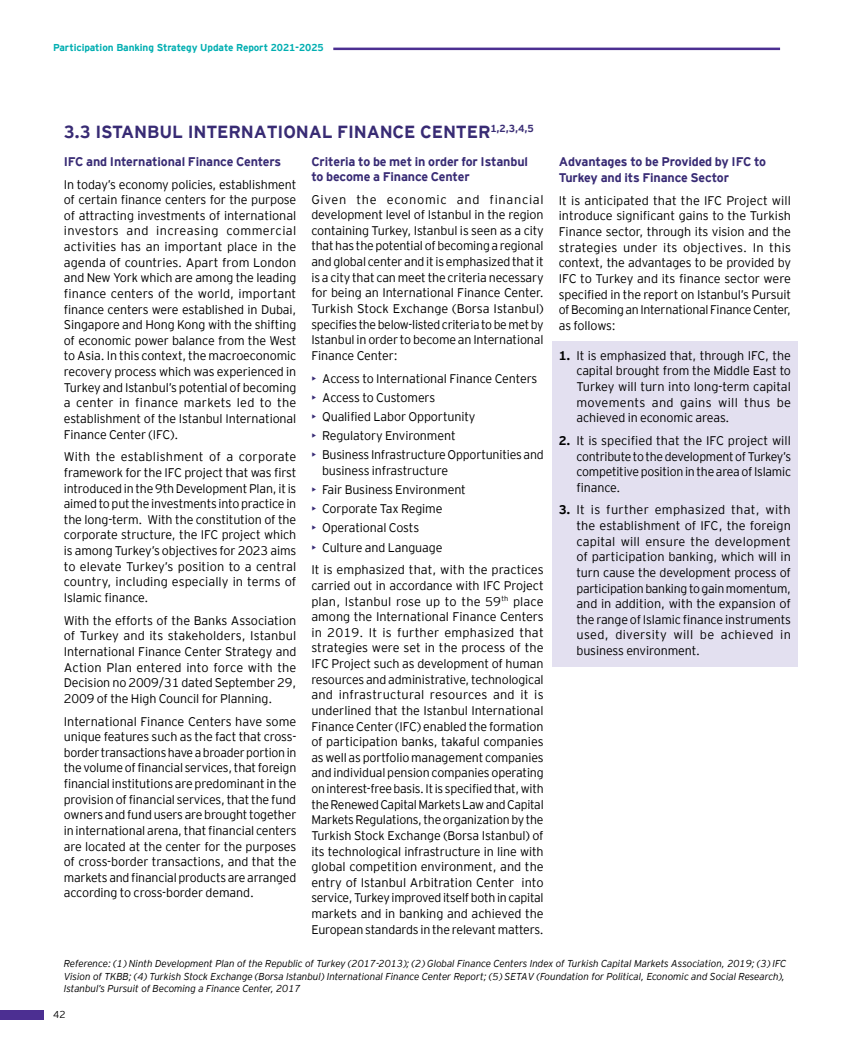
<style>
.page{position:relative;width:851px;height:1063px;background:#fff}
.page>*{position:absolute;margin:0;border:0;box-sizing:border-box;transform-origin:0 0}
.t1{font:700 17.5px "EY Interstate";letter-spacing:-.01em;color:#382b74}
.t2{font:300 12.5px/15.6px "EY Interstate";letter-spacing:-.01em;color:#000;text-align:justify}
.t3{font:700 12.5px/15px "EY Interstate";letter-spacing:-.01em;color:#382b74}
.t4{font:italic 300 10px/12.5px "EY Interstate";letter-spacing:-.01em;color:#000}
.t5{font:700 10px "EY Interstate";letter-spacing:-.01em;color:#00aeb1}
.t6{font:300 10px "EY Interstate";color:#000}
.s1{color:#382b74}
.s2{font-weight:700}
</style>
<div class="page">
<hr style="left:333px;top:48px;width:447px;height:2px;background:#4c2f92">
<div style="left:0;top:1010px;width:44px;height:9px;background:#4c2f92"></div>
<div style="left:552px;top:342px;width:246px;height:325px;background:#e3e0f0"></div>
<p class="t5" style="left:53px;top:40px;width:272px">Participation Banking Strategy Update Report 2021-2025</p>
<h1 class="t1" style="left:64px;top:119px;width:471px">3.3 ISTANBUL INTERNATIONAL FINANCE CENTER<sup>1,2,3,4,5</sup></h1>
<p class="t3" style="left:64px;top:153px;width:219px">IFC and International Finance Centers</p>
<p class="t2" style="left:64px;top:176px;width:234px">In today’s economy policies, establishment of certain finance centers for the purpose of attracting investments of international investors and increasing commercial activities has an important place in the agenda of countries. Apart from London and New York which are among the leading finance centers of the world, important finance centers were established in Dubai, Singapore and Hong Kong with the shifting of economic power balance from the West to Asia. In this context, the macroeconomic recovery process which was experienced in Turkey and Istanbul’s potential of becoming a center in finance markets led to the establishment of the Istanbul International Finance Center (IFC).</p>
<p class="t2" style="left:64px;top:448px;width:234px">With the establishment of a corporate framework for the IFC project that was first introduced in the 9th Development Plan, it is aimed to put the investments into practice in the long-term. With the constitution of the corporate structure, the IFC project which is among Turkey’s objectives for 2023 aims to elevate Turkey’s position to a central country, including especially in terms of Islamic finance.</p>
<p class="t2" style="left:64px;top:612px;width:234px">With the efforts of the Banks Association of Turkey and its stakeholders, Istanbul International Finance Center Strategy and Action Plan entered into force with the Decision no 2009/31 dated September 29, 2009 of the High Council for Planning.</p>
<p class="t2" style="left:64px;top:713px;width:234px">International Finance Centers have some unique features such as the fact that cross&shy;border transactions have a broader portion in the volume of financial services, that foreign financial institutions are predominant in the provision of financial services, that the fund owners and fund users are brought together in international arena, that financial centers are located at the center for the purposes of cross-border transactions, and that the markets and financial products are arranged according to cross-border demand.</p>
<p class="t3" style="left:311px;top:153px;width:218px">Criteria to be met in order for Istanbul to become a Finance Center</p>
<p class="t2" style="left:311px;top:191px;width:234px">Given the economic and financial development level of Istanbul in the region containing Turkey, Istanbul is seen as a city that has the potential of becoming a regional and global center and it is emphasized that it is a city that can meet the criteria necessary for being an International Finance Center.<br>Turkish Stock Exchange (Borsa Istanbul) specifies the below-listed criteria to be met by Istanbul in order to become an International Finance Center:</p>
<p class="t2" style="left:311px;top:370px;width:227px"><span class="s1">•</span> Access to International Finance Centers</p>
<p class="t2" style="left:311px;top:389px;width:125px"><span class="s1">•</span> Access to Customers</p>
<p class="t2" style="left:311px;top:408px;width:165px"><span class="s1">•</span> Qualified Labor Opportunity</p>
<p class="t2" style="left:311px;top:427px;width:146px"><span class="s1">•</span> Regulatory Environment</p>
<p class="t2" style="left:322px;top:446px;width:223px;text-indent:-11px"><span class="s1">•</span> Business Infrastructure Opportunities and business infrastructure</p>
<p class="t2" style="left:311px;top:481px;width:156px"><span class="s1">•</span> Fair Business Environment</p>
<p class="t2" style="left:311px;top:500px;width:132px"><span class="s1">•</span> Corporate Tax Regime</p>
<p class="t2" style="left:311px;top:519px;width:109px"><span class="s1">•</span> Operational Costs</p>
<p class="t2" style="left:311px;top:535px;width:234px;line-height:22.8px"><span class="s1">•</span> Culture and Language<br>It is emphasized that, with the practices</p>
<p class="t2" style="left:311px;top:577px;width:234px">carried out in accordance with IFC Project plan, Istanbul rose up to the 59<sup>th</sup> place among the International Finance Centers in 2019. It is further emphasized that strategies were set in the process of the IFC Project such as development of human resources and administrative, technological and infrastructural resources and it is underlined that the Istanbul International Finance Center (IFC) enabled the formation of participation banks, takaful companies as well as portfolio management companies and individual pension companies operating on interest-free basis. It is specified that, with the Renewed Capital Markets Law and Capital Markets Regulations, the organization by the Turkish Stock Exchange (Borsa Istanbul) of its technological infrastructure in line with global competition environment, and the entry of Istanbul Arbitration Center into service, Turkey improved itself both in capital markets and in banking and achieved the European standards in the relevant matters.</p>
<p class="t3" style="left:558px;top:153px;width:209px;line-height:16.2px">Advantages to be Provided by IFC to<br>Turkey and its Finance Sector</p>
<p class="t2" style="left:558px;top:192px;width:234px">It is anticipated that the IFC Project will introduce significant gains to the Turkish Finance sector, through its vision and the strategies under its objectives. In this context, the advantages to be provided by IFC to Turkey and its finance sector were specified in the report on Istanbul’s Pursuit of Becoming an International Finance Center, as follows:</p>
<p class="t2" style="left:576px;top:347px;width:216px;text-indent:-18px"><span class="s2">1.</span> It is emphasized that, through IFC, the capital brought from the Middle East to Turkey will turn into long-term capital movements and gains will thus be achieved in economic areas.</p>
<p class="t2" style="left:576px;top:432px;width:216px;text-indent:-18px"><span class="s2">2.</span> It is specified that the IFC project will contribute to the development of Turkey’s competitive position in the area of Islamic finance.</p>
<p class="t2" style="left:576px;top:501px;width:216px;text-indent:-18px"><span class="s2">3.</span> It is further emphasized that, with the establishment of IFC, the foreign capital will ensure the development of participation banking, which will in turn cause the development process of participation banking to gain momentum, and in addition, with the expansion of the range of Islamic finance instruments used, diversity will be achieved in business environment.</p>
<p class="t4" style="left:64px;top:957px;width:724px">Reference: (1) Ninth Development Plan of the Republic of Turkey (2017-2013); (2) Global Finance Centers Index of Turkish Capital Markets Association, 2019; (3) IFC<br>Vision of TKBB; (4) Turkish Stock Exchange (Borsa Istanbul) International Finance Center Report; (5) SETAV (Foundation for Political, Economic and Social Research),<br>Istanbul’s Pursuit of Becoming a Finance Center, 2017</p>
<p class="t6" style="left:53px;top:1007px;width:14px">42</p>
</div>
